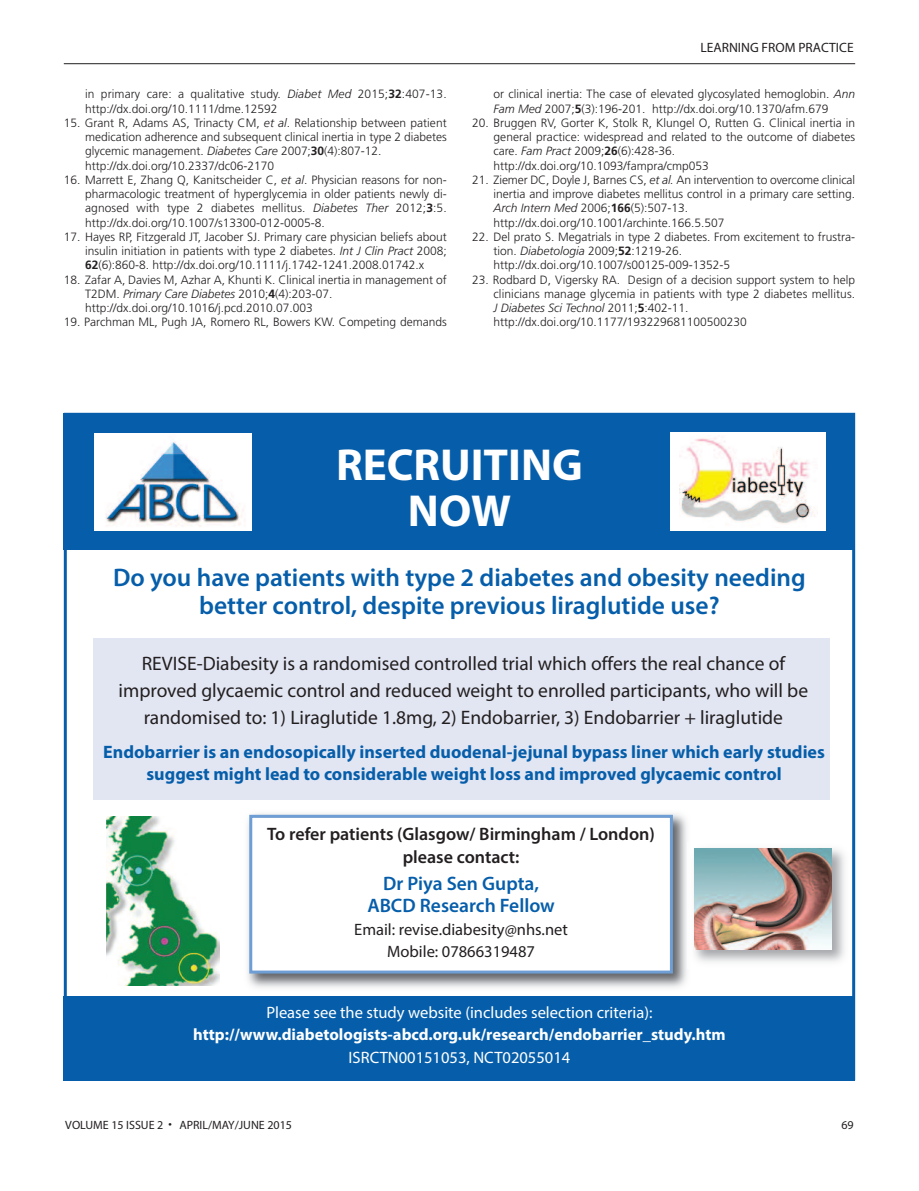
<style>
.page{position:relative;width:919px;height:1191px;background:#fff}
.page>*{position:absolute;margin:0;border:0;box-sizing:border-box;transform-origin:0 0}
.t1{font:700 45px/46.5px "Myriad Pro";color:#fff;text-align:center}
.t2{font:600 25.5px/28.5px "Myriad Pro";color:#065eaa;text-align:center}
.t3{font:19.5px/27px "Myriad Pro";color:#231f20;text-align:center}
.t4{font:600 19.5px/22.5px "Myriad Pro";color:#065eaa;text-align:center}
.t5{font:700 18px/22.5px "Myriad Pro";color:#065eaa;text-align:center}
.t6{font:600 18px/22.5px "Myriad Pro";color:#231f20;text-align:center}
.t7{font:16.5px "Myriad Pro";color:#fff}
.t8{font:700 16.5px "Myriad Pro";color:#fff}
.t9{font:16.5px/22.5px "Myriad Pro";color:#231f20;text-align:center}
.t10{font:13.5px "Myriad Pro";color:#231f20}
.t11{font:300 12px/14.2px "Frutiger";color:#231f20}
.t12{font:12px "Myriad Pro";color:#231f20}
.s1{font-style:italic}
.s2{font-weight:700}
</style>
<div class="page">
<hr style="left:64px;top:63px;width:791px;height:1px;background:#231f20">
<div style="left:64px;top:996px;width:791px;height:84px;background:#065eaa"></div>
<div style="left:64px;top:412px;width:791px;height:137px;background:#065eaa"></div>
<div style="left:64px;top:413px;width:791px;height:667px;border:3px solid #065eaa"></div>
<img style="left:95px;top:434px;width:156px;height:96px">
<div style="left:670px;top:432px;width:156px;height:98px;background:#fff"></div>
<img style="left:679px;top:437px;width:136px;height:87px">
<img style="left:694px;top:848px;width:151px;height:114px">
<img style="left:694px;top:848px;width:137px;height:101px">
<img style="left:107px;top:816px;width:112px;height:170px">
<div style="left:93px;top:638px;width:736px;height:161px;background:#e2e6f3"></div>
<img style="left:247px;top:813px;width:440px;height:175px">
<div style="left:252px;top:818px;width:417px;height:152px;background:#fff"></div>
<div style="left:249px;top:815px;width:423px;height:158px;border:3px solid #6e9ed4"></div>
<p class="t11" style="left:85px;top:88px;width:363px">in primary care: a qualitative study. <span class="s1">Diabet Med</span> 2015;<span class="s2">32</span>:407-13. http://dx.doi.org/10.1111/dme.12592</p>
<p class="t11" style="left:85px;top:116px;width:363px;text-indent:-21px">15. Grant R, Adams AS, Trinacty CM, <span class="s1">et al</span>. Relationship between patient medication adherence and subsequent clinical inertia in type 2 diabetes glycemic management. <span class="s1">Diabetes Care</span> 2007;<span class="s2">30</span>(4):807-12. http://dx.doi.org/10.2337/dc06-2170</p>
<p class="t11" style="left:85px;top:173px;width:363px;text-align:justify;text-indent:-21px">16. Marrett E, Zhang Q, Kanitscheider C, <span class="s1">et al</span>. Physician reasons for non&shy;pharmacologic treatment of hyperglycemia in older patients newly di&shy;agnosed with type 2 diabetes mellitus. <span class="s1">Diabetes Ther</span> 2012;<span class="s2">3</span>:5. http://dx.doi.org/10.1007/s13300-012-0005-8.</p>
<p class="t11" style="left:85px;top:230px;width:363px;text-align:justify;text-indent:-21px">17. Hayes RP, Fitzgerald JT, Jacober SJ. Primary care physician beliefs about insulin initiation in patients with type 2 diabetes. <span class="s1">Int J Clin Pract</span> 2008; <span class="s2">62</span>(6):860-8. http://dx.doi.org/10.1111/j.1742-1241.2008.01742.x</p>
<p class="t11" style="left:85px;top:273px;width:363px;text-indent:-21px">18. Zafar A, Davies M, Azhar A, Khunti K. Clinical inertia in management of<br>T2DM. <span class="s1">Primary Care Diabetes</span> 2010;<span class="s2">4</span>(4):203-07. http://dx.doi.org/10.1016/j.pcd.2010.07.003</p>
<p class="t11" style="left:64px;top:316px;width:384px">19. Parchman ML, Pugh JA, Romero RL, Bowers KW. Competing demands</p>
<p class="t10" style="left:700px;top:42px;width:155px">LEARNING FROM PRACTICE</p>
<p class="t11" style="left:493px;top:88px;width:363px">or clinical inertia: The case of elevated glycosylated hemoglobin. <span class="s1">Ann<br>Fam Med</span> 2007;<span class="s2">5</span>(3):196-201. http://dx.doi.org/10.1370/afm.679</p>
<p class="t11" style="left:493px;top:116px;width:363px;text-indent:-21px">20. Bruggen RV, Gorter K, Stolk R, Klungel O, Rutten G. Clinical inertia in general practice: widespread and related to the outcome of diabetes care. <span class="s1">Fam Pract</span> 2009;<span class="s2">26</span>(6):428-36. http://dx.doi.org/10.1093/fampra/cmp053</p>
<p class="t11" style="left:493px;top:173px;width:363px;text-indent:-21px">21. Ziemer DC, Doyle J, Barnes CS, <span class="s1">et al.</span> An intervention to overcome clinical inertia and improve diabetes mellitus control in a primary care setting.<br><span class="s1">Arch Intern Med</span> 2006;<span class="s2">166</span>(5):507-13. http://dx.doi.org/10.1001/archinte.166.5.507</p>
<p class="t11" style="left:493px;top:230px;width:363px;text-indent:-21px">22. Del prato S. Megatrials in type 2 diabetes. From excitement to frustra&shy;tion. <span class="s1">Diabetologia</span> 2009;<span class="s2">52</span>:1219-26. http://dx.doi.org/10.1007/s00125-009-1352-5</p>
<p class="t11" style="left:493px;top:273px;width:363px;text-indent:-21px">23. Rodbard D, Vigersky RA. Design of a decision support system to help clinicians manage glycemia in patients with type 2 diabetes mellitus.<br><span class="s1">J Diabetes Sci Technol</span> 2011;<span class="s2">5</span>:402-11. http://dx.doi.org/10.1177/193229681100500230</p>
<h1 class="t1" style="left:336px;top:445px;width:248px">RECRUITING<br>NOW</h1>
<h2 class="t2" style="left:113px;top:565px;width:694px">Do you have patients with type 2 diabetes and obesity needing better control, despite previous liraglutide use?</h2>
<p class="t3" style="left:118px;top:652px;width:691px">REVISE-Diabesity is a randomised controlled trial which offers the real chance of improved glycaemic control and reduced weight to enrolled participants, who will be randomised to: 1) Liraglutide 1.8mg, 2) Endobarrier, 3) Endobarrier + liraglutide</p>
<h3 class="t5" style="left:103px;top:741px;width:723px">Endobarrier is an endosopically inserted duodenal-jejunal bypass liner which early studies suggest might lead to considerable weight loss and improved glycaemic control</h3>
<h3 class="t6" style="left:267px;top:824px;width:389px">To refer patients (Glasgow/ Birmingham / London) please contact:</h3>
<h3 class="t4" style="left:367px;top:873px;width:189px">Dr Piya Sen Gupta,<br>ABCD Research Fellow</h3>
<h3 class="t9" style="left:354px;top:919px;width:215px">Email: revise.diabesity@nhs.net<br>Mobile: 07866319487</h3>
<h3 class="t7" style="left:266px;top:1006px;width:387px">Please see the study website (includes selection criteria):</h3>
<h3 class="t8" style="left:193px;top:1028px;width:534px">http://www.diabetologists-abcd.org.uk/research/endobarrier_study.htm</h3>
<h3 class="t7" style="left:348px;top:1051px;width:223px">ISRCTN00151053, NCT02055014</h3>
<p class="t12" style="left:65px;top:1120px;width:228px">VOLUME 15 ISSUE 2 ● APRIL/MAY/JUNE 2015</p>
<p class="t12" style="left:841px;top:1120px;width:14px">69</p>
</div>
